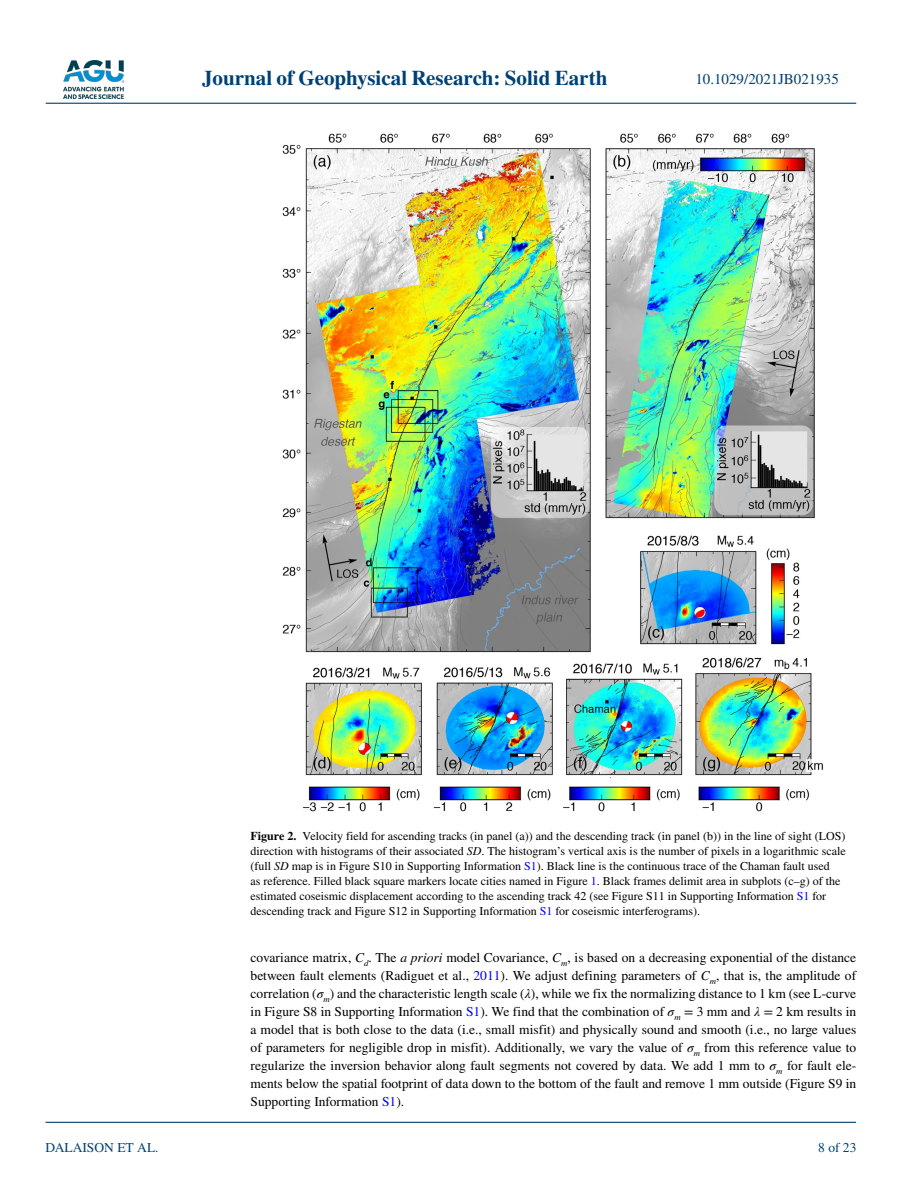
<style>
.page{position:relative;width:902px;height:1183px;background:#fff}
.page>*{position:absolute;margin:0;border:0;box-sizing:border-box;transform-origin:0 0}
.t1{font:700 21px "STIX";color:#004174}
.t2{font:15px "STIX";color:#004174}
.t3{font:13.5px/18px "STIX";color:#000;text-align:justify}
.t4{font:13.5px "STIX";color:#004174}
.t5{font:12px/15px "STIX";color:#000}
.s1{font-weight:700}
.s2{font-style:italic}
.s3{color:#00f}
</style>
<div class="page">
<img style="left:63px;top:60px;width:60px;height:39px">
<hr style="left:46px;top:103px;width:810px;height:1px;background:#004174">
<hr style="left:45px;top:1121px;width:810px;height:1px;background:#004174">
<img style="left:283px;top:134px;width:540px;height:677px">
<h1 class="t1" style="left:202px;top:66px;width:407px">Journal of Geophysical Research: Solid Earth</h1>
<p class="t2" style="left:695px;top:69px;width:145px">10.1029/2021JB021935</p>
<p class="t4" style="left:45px;top:1138px;width:115px">DALAISON ET AL.</p>
<p class="t5" style="left:250px;top:829px;width:596px"><span class="s1">Figure 2.</span> Velocity field for ascending tracks (in panel (a)) and the descending track (in panel (b)) in the line of sight (LOS) direction with histograms of their associated <span class="s2">SD</span>. The histogram’s vertical axis is the number of pixels in a logarithmic scale (full <span class="s2">SD</span> map is in Figure S10 in Supporting Information <span class="s3">S1</span>). Black line is the continuous trace of the Chaman fault used<br>as reference. Filled black square markers locate cities named in Figure <span class="s3">1</span>. Black frames delimit area in subplots (c–g) of the estimated coseismic displacement according to the ascending track 42 (see Figure S11 in Supporting Information <span class="s3">S1</span> for descending track and Figure S12 in Supporting Information <span class="s3">S1</span> for coseismic interferograms).</p>
<p class="t3" style="left:250px;top:948px;width:607px">covariance matrix, <span class="s2">C</span><sub>d</sub>. The <span class="s2">a priori</span> model Covariance, <span class="s2">C</span><sub>m</sub>, is based on a decreasing exponential of the distance between fault elements (Radiguet et al., <span class="s3">2011</span>). We adjust defining parameters of <span class="s2">C</span><sub>m</sub>, that is, the amplitude of correlation (<span class="s2">σ</span><sub>m</sub>) and the characteristic length scale (<span class="s2">λ</span>), while we fix the normalizing distance to 1 km (see L-curve in Figure S8 in Supporting Information <span class="s3">S1</span>). We find that the combination of <span class="s2">σ</span><sub>m</sub> = 3 mm and <span class="s2">λ</span> = 2 km results in a model that is both close to the data (i.e., small misfit) and physically sound and smooth (i.e., no large values of parameters for negligible drop in misfit). Additionally, we vary the value of <span class="s2">σ</span><sub>m</sub> from this reference value to regularize the inversion behavior along fault segments not covered by data. We add 1 mm to <span class="s2">σ</span><sub>m</sub> for fault ele&shy;ments below the spatial footprint of data down to the bottom of the fault and remove 1 mm outside (Figure S9 in Supporting Information <span class="s3">S1</span>).</p>
<p class="t4" style="left:818px;top:1138px;width:40px">8 of 23</p>
</div>
